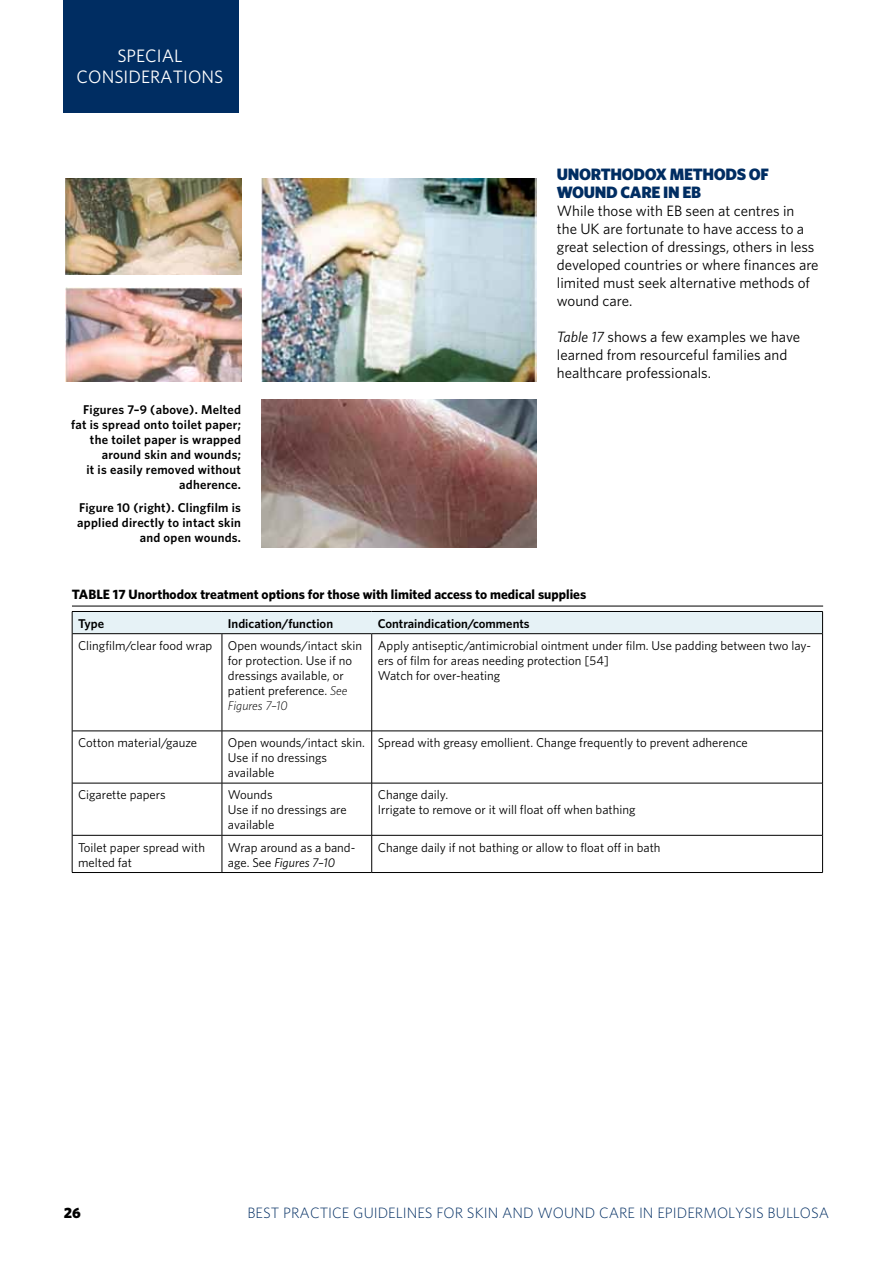
<style>
.page{position:relative;width:893px;height:1263px;background:#fff}
.page>*{position:absolute;margin:0;border:0;box-sizing:border-box;transform-origin:0 0}
.t1{font:18px/21.6px "Whitney";color:#fff;text-align:center}
.t2{font:900 16.5px/18px "Whitney";letter-spacing:-.02em;color:#002d62}
.t3{font:15px/18px "Whitney";color:#000}
.t4{font:300 15px "Whitney";color:#002d62}
.t5{font:900 15px "Whitney";color:#000}
.t6{font:700 13.5px "Whitney";color:#000}
.t7{font:12.75px/15px "Whitney";color:#000}
.t8{font:600 12.75px/15px "Whitney";letter-spacing:.02em;color:#000;text-align:right}
.t9{font:600 12.75px "Whitney";color:#000}
.s1{font-style:italic}
.s2{font-weight:300;font-style:italic}
</style>
<div class="page">
<div style="left:64px;top:0;width:175px;height:113px;background:#002d62"></div>
<hr style="left:72px;top:606px;width:751px;height:1px;background:#000">
<hr style="left:72px;top:730px;width:150px;height:1px;background:#000">
<hr style="left:222px;top:730px;width:150px;height:1px;background:#000">
<hr style="left:372px;top:730px;width:450px;height:1px;background:#000">
<hr style="left:72px;top:783px;width:150px;height:1px;background:#000">
<hr style="left:222px;top:783px;width:150px;height:1px;background:#000">
<hr style="left:372px;top:783px;width:450px;height:1px;background:#000">
<hr style="left:72px;top:835px;width:150px;height:1px;background:#000">
<hr style="left:222px;top:835px;width:150px;height:1px;background:#000">
<hr style="left:372px;top:835px;width:450px;height:1px;background:#000">
<svg style="left:72px;top:611px;width:751px;height:23px"></svg>
<hr style="left:72px;top:634px;width:1px;height:97px;background:#000">
<hr style="left:222px;top:634px;width:1px;height:97px;background:#000">
<hr style="left:371px;top:634px;width:1px;height:97px;background:#000">
<hr style="left:822px;top:634px;width:1px;height:97px;background:#000">
<hr style="left:72px;top:731px;width:1px;height:52px;background:#000">
<hr style="left:222px;top:731px;width:1px;height:52px;background:#000">
<hr style="left:371px;top:731px;width:1px;height:52px;background:#000">
<hr style="left:822px;top:731px;width:1px;height:52px;background:#000">
<hr style="left:72px;top:783px;width:1px;height:52px;background:#000">
<hr style="left:222px;top:783px;width:1px;height:52px;background:#000">
<hr style="left:371px;top:783px;width:1px;height:52px;background:#000">
<hr style="left:822px;top:783px;width:1px;height:52px;background:#000">
<hr style="left:72px;top:835px;width:1px;height:37px;background:#000">
<hr style="left:222px;top:835px;width:1px;height:37px;background:#000">
<hr style="left:371px;top:835px;width:1px;height:37px;background:#000">
<hr style="left:822px;top:835px;width:1px;height:37px;background:#000">
<hr style="left:72px;top:872px;width:150px;height:1px;background:#000">
<hr style="left:222px;top:872px;width:150px;height:1px;background:#000">
<hr style="left:372px;top:872px;width:451px;height:1px;background:#000">
<img style="left:262px;top:178px;width:274px;height:203px">
<img style="left:66px;top:178px;width:175px;height:97px">
<img style="left:66px;top:288px;width:175px;height:93px">
<img style="left:262px;top:400px;width:274px;height:147px">
<h1 class="t1" style="left:77px;top:44px;width:148px">SPECIAL<br>CONSIDERATIONS</h1>
<p class="t8" style="left:71px;top:401px;width:171px">Figures 7–9 (above). Melted fat is spread onto toilet paper; the toilet paper is wrapped around skin and wounds;<br>it is easily removed without adherence.</p>
<p class="t8" style="left:77px;top:500px;width:165px">Figure 10 (right). Clingfilm is applied directly to intact skin and open wounds.</p>
<p class="t2" style="left:557px;top:165px;width:214px">UNORTHODOX METHODS OF<br>WOUND CARE IN EB</p>
<p class="t3" style="left:557px;top:201px;width:263px">While those with EB seen at centres in<br>the UK are fortunate to have access to a great selection of dressings, others in less developed countries or where finances are limited must seek alternative methods of wound care.</p>
<p class="t3" style="left:557px;top:327px;width:245px"><span class="s1">Table 17</span> shows a few examples we have learned from resourceful families and healthcare professionals.</p>
<p class="t6" style="left:72px;top:586px;width:16px">Table</p>
<p class="t6" style="left:113px;top:586px;width:475px">17 Unorthodox treatment options for those with limited access to medical supplies</p>
<p class="t8" style="left:78px;top:615px;width:27px">Type</p>
<p class="t9" style="left:228px;top:615px;width:107px">I ndication/function</p>
<p class="t9" style="left:378px;top:615px;width:153px">Contraindication/comments</p>
<p class="t7" style="left:228px;top:638px;width:136px;text-indent:-150px">Clingfilm/clear food wrap Open wounds/intact skin for protection. Use if no dressings available, or patient preference. <span class="s2">See<br>Figures 7–10</span></p>
<p class="t7" style="left:378px;top:638px;width:435px">Apply antiseptic/antimicrobial ointment under film. Use padding between two lay&shy;ers of film for areas needing protection [54]<br>Watch for over-heating</p>
<p class="t7" style="left:78px;top:735px;width:120px">Cotton material/gauze</p>
<p class="t7" style="left:228px;top:735px;width:138px">Open wounds/intact skin.<br>Use if no dressings available</p>
<p class="t7" style="left:378px;top:735px;width:371px">Spread with greasy emollient. Change frequently to prevent adherence</p>
<p class="t7" style="left:78px;top:787px;width:89px">Cigarette papers</p>
<p class="t7" style="left:228px;top:787px;width:120px">Wounds<br>Use if no dressings are available</p>
<p class="t7" style="left:378px;top:787px;width:259px">Change daily.<br>Irrigate to remove or it will float off when bathing</p>
<p class="t7" style="left:78px;top:839px;width:128px">Toilet paper spread with melted fat</p>
<p class="t7" style="left:228px;top:839px;width:129px">Wrap around as a band&shy;age. See <span class="s1">Figures 7–10</span></p>
<p class="t7" style="left:378px;top:839px;width:284px">Change daily if not bathing or allow to float off in bath</p>
<p class="t5" style="left:64px;top:1204px;width:19px">26</p>
<p class="t4" style="left:247px;top:1204px;width:583px">BEST PRACTICE GUIDELINES FOR SKIN AND WOUND CARE IN EPIDERMOLYSIS BULLOSA</p>
</div>
